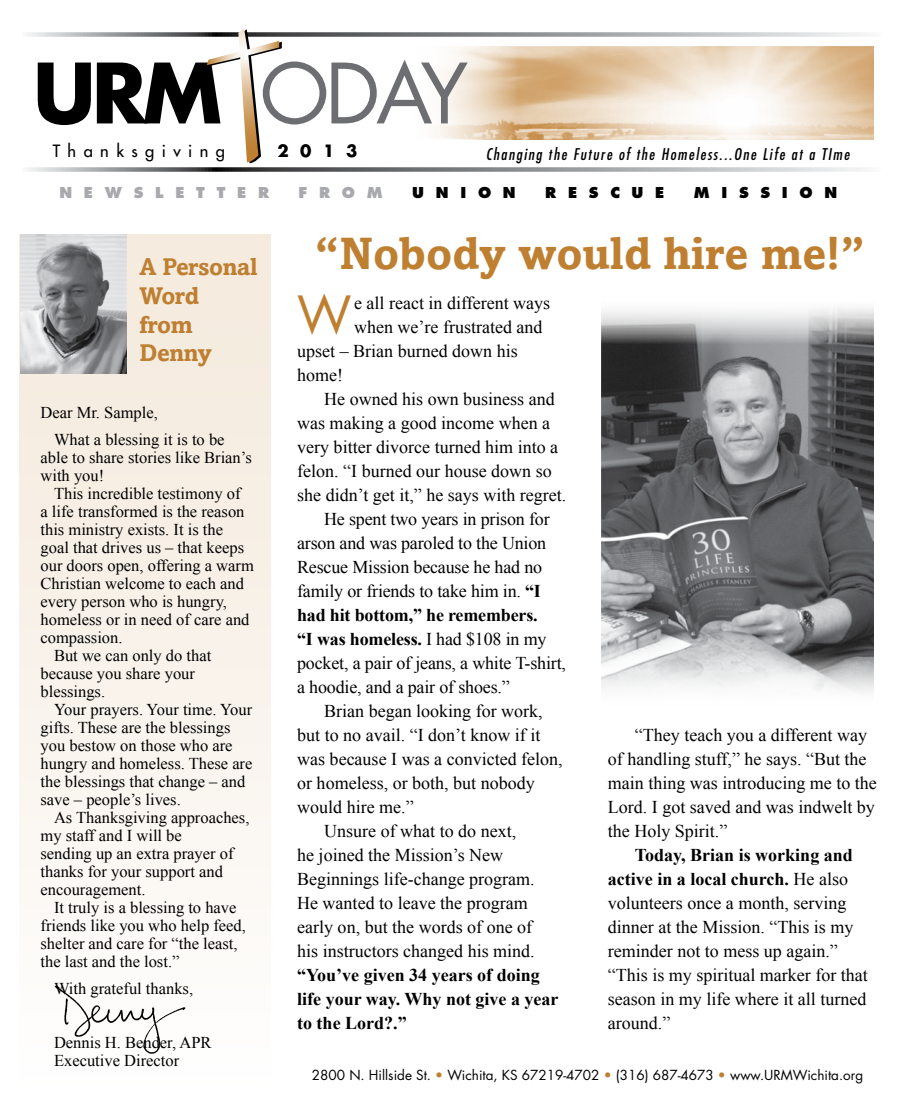
<style>
.page{position:relative;width:905px;height:1094px;background:#fff}
.page>*{position:absolute;margin:0;border:0;box-sizing:border-box;transform-origin:0 0}
.t1{font:80.7px "Futura";color:#6d6e71}
.t2{font:49.8px "Futura";color:#bf7f31}
.t3{font:700 45px "Amasis";color:#bf7f31}
.t4{font:700 24px/28.8px "Amasis";letter-spacing:-.02em;color:#bf7f31}
.t5{font:18px/24px "Times New Roman";color:#000}
.t6{font:700 18px/24px "Times New Roman";color:#000}
.t7{font:16.5px/18px "Times New Roman";color:#000}
.t8{font:16.5px "Futura";letter-spacing:.45em;color:#000}
.t9{font:700 16.5px "Futura";color:#000}
.t10{font:italic condensed 15.75px "Futura";letter-spacing:.1em;color:#000}
.t11{font:800 14.7px "Futura";letter-spacing:.8em;color:#000}
.t12{font:800 14.7px "Futura";letter-spacing:.8em;color:#a7a9ac}
.t13{font:13.5px "Futura";color:#000}
.s1{font-weight:700;color:#000}
.s2{font-weight:700}
.s3{font-weight:400}
.s4{color:#bf7f31}
</style>
<div class="page">
<div style="left:20px;top:235px;width:250px;height:859px;background:linear-gradient(to bottom,#f3e8db,#fffefd)"></div>
<hr style="left:0;top:1093px;width:904px;height:1px;background:#d2a56f">
<img style="left:20px;top:235px;width:106px;height:138px">
<img style="left:601px;top:308px;width:272px;height:385px">
<img style="left:46px;top:982px;width:149px;height:75px">
<img style="left:435px;top:47px;width:438px;height:93px">
<svg style="left:26px;top:32px;width:838px;height:5px;background:#a3a4a6"></svg>
<svg style="left:207px;top:28px;width:75px;height:135px"></svg>
<svg style="left:26px;top:167px;width:838px;height:5px;background:#999b9c"></svg>
<h1 class="t1" style="left:33px;top:38px;width:437px"><span class="s1">URM</span> ODAY</h1>
<p class="t8" style="left:53px;top:140px;width:174px">Thanksgiving</p>
<p class="t9" style="left:277px;top:139px;width:81px">2013</p>
<p class="t10" style="left:486px;top:144px;width:365px">Changing the Future of the Homeless...One Life at a TIme</p>
<p class="t12" style="left:59px;top:183px;width:211px">NEWSLETTER</p>
<p class="t12" style="left:298px;top:183px;width:86px">FROM</p>
<p class="t11" style="left:412px;top:183px;width:105px">UNION</p>
<p class="t11" style="left:545px;top:183px;width:121px">RESCUE</p>
<p class="t11" style="left:694px;top:183px;width:145px">MISSION</p>
<h3 class="t4" style="left:140px;top:252px;width:119px">A Personal</h3>
<h3 class="t4" style="left:140px;top:281px;width:74px">Word from<br>Denny</h3>
<p class="t7" style="left:54px;top:398px;width:172px;line-height:27px;text-indent:-13px">Dear Mr. Sample,<br>What a blessing it is to be</p>
<p class="t7" style="left:40px;top:448px;width:213px">able to share stories like Brian’s with you!</p>
<p class="t7" style="left:54px;top:484px;width:188px">This incredible testimony of</p>
<p class="t7" style="left:40px;top:502px;width:205px">a life transformed is the reason</p>
<p class="t7" style="left:40px;top:520px;width:184px">this ministry exists. It is the</p>
<p class="t7" style="left:40px;top:538px;width:205px">goal that drives us – that keeps</p>
<p class="t7" style="left:40px;top:556px;width:215px">our doors open, offering a warm</p>
<p class="t7" style="left:40px;top:574px;width:205px">Christian welcome to each and</p>
<p class="t7" style="left:40px;top:592px;width:188px">every person who is hungry,</p>
<p class="t7" style="left:40px;top:610px;width:210px">homeless or in need of care and</p>
<p class="t7" style="left:40px;top:628px;width:84px">compassion.</p>
<p class="t7" style="left:54px;top:646px;width:159px">But we can only do that</p>
<p class="t7" style="left:40px;top:664px;width:156px">because you share your</p>
<p class="t7" style="left:40px;top:682px;width:66px">blessings.</p>
<p class="t7" style="left:54px;top:700px;width:200px">Your prayers. Your time. Your</p>
<p class="t7" style="left:40px;top:718px;width:191px">gifts. These are the blessings</p>
<p class="t7" style="left:40px;top:736px;width:194px">you bestow on those who are</p>
<p class="t7" style="left:40px;top:754px;width:213px">hungry and homeless. These are</p>
<p class="t7" style="left:40px;top:772px;width:206px">the blessings that change – and</p>
<p class="t7" style="left:40px;top:790px;width:142px">save – people’s lives.</p>
<p class="t7" style="left:54px;top:808px;width:197px">As Thanksgiving approaches,</p>
<p class="t7" style="left:40px;top:826px;width:143px">my staff and I will be</p>
<p class="t7" style="left:40px;top:844px;width:194px">sending up an extra prayer of</p>
<p class="t7" style="left:40px;top:862px;width:184px">thanks for your support and</p>
<p class="t7" style="left:40px;top:880px;width:106px">encouragement.</p>
<p class="t7" style="left:54px;top:898px;width:184px">It truly is a blessing to have</p>
<p class="t7" style="left:40px;top:916px;width:207px">friends like you who help feed,</p>
<p class="t7" style="left:40px;top:934px;width:199px">shelter and care for “the least,</p>
<p class="t7" style="left:40px;top:952px;width:140px">the last and the lost.”</p>
<p class="t7" style="left:54px;top:979px;width:141px">With grateful thanks,</p>
<p class="t7" style="left:54px;top:1033px;width:159px">Dennis H. Bender, APR<br>Executive Director</p>
<h3 class="t3" style="left:315px;top:226px;width:551px">“Nobody would hire me!”</h3>
<h2 class="t2" style="left:297px;top:281px;width:56px">W</h2>
<p class="t5" style="left:354px;top:291px;width:198px">e all react in different ways</p>
<p class="t5" style="left:354px;top:315px;width:190px">when we’re frustrated and</p>
<p class="t5" style="left:297px;top:339px;width:222px">upset – Brian burned down his</p>
<p class="t5" style="left:297px;top:363px;width:47px">home!</p>
<p class="t5" style="left:324px;top:387px;width:232px">He owned his own business and</p>
<p class="t5" style="left:297px;top:411px;width:254px">was making a good income when a</p>
<p class="t5" style="left:297px;top:435px;width:262px">very bitter divorce turned him into a</p>
<p class="t5" style="left:297px;top:459px;width:256px">felon. “I burned our house down so</p>
<p class="t5" style="left:297px;top:483px;width:271px">she didn’t get it,” he says with regret.</p>
<p class="t5" style="left:324px;top:507px;width:227px">He spent two years in prison for</p>
<p class="t5" style="left:297px;top:531px;width:251px">arson and was paroled to the Union</p>
<p class="t5" style="left:297px;top:555px;width:246px">Rescue Mission because he had no</p>
<p class="t5" style="left:297px;top:579px;width:245px">family or friends to take him in. <span class="s2">“I</span></p>
<p class="t6" style="left:297px;top:603px;width:242px">had hit bottom,” he remembers.</p>
<p class="t6" style="left:297px;top:627px;width:251px">“I was homeless. <span class="s3">I had $108 in my</span></p>
<p class="t5" style="left:297px;top:651px;width:270px">pocket, a pair of jeans, a white T-shirt,</p>
<p class="t5" style="left:297px;top:675px;width:214px">a hoodie, and a pair of shoes.”</p>
<p class="t5" style="left:324px;top:699px;width:220px">Brian began looking for work,</p>
<p class="t5" style="left:297px;top:723px;width:245px">but to no avail. “I don’t know if it</p>
<p class="t5" style="left:297px;top:747px;width:267px">was because I was a convicted felon,</p>
<p class="t5" style="left:297px;top:771px;width:239px">or homeless, or both, but nobody</p>
<p class="t5" style="left:297px;top:795px;width:118px">would hire me.”</p>
<p class="t5" style="left:324px;top:819px;width:193px">Unsure of what to do next,</p>
<p class="t5" style="left:297px;top:843px;width:207px">he joined the Mission’s New</p>
<p class="t5" style="left:297px;top:867px;width:239px">Beginnings life-change program.</p>
<p class="t5" style="left:297px;top:891px;width:232px">He wanted to leave the program</p>
<p class="t5" style="left:297px;top:915px;width:236px">early on, but the words of one of</p>
<p class="t5" style="left:297px;top:939px;width:239px">his instructors changed his mind.</p>
<p class="t6" style="left:297px;top:962px;width:263px">“You’ve given 34 years of doing life your way. Why not give a year to the Lord?.”</p>
<p class="t5" style="left:607px;top:722px;width:270px;text-indent:27px">“They teach you a different way of handling stuff,” he says. “But the main thing was introducing me to the<br>Lord. I got saved and was indwelt by the Holy Spirit.”</p>
<p class="t5" style="left:607px;top:842px;width:261px;text-indent:27px"><span class="s2">Today, Brian is working and active in a local church.</span> He also volunteers once a month, serving dinner at the Mission. “This is my reminder not to mess up again.” “This is my spiritual marker for that season in my life where it all turned around.”</p>
<p class="t13" style="left:312px;top:1065px;width:552px">2800 N. Hillside St. <span class="s4">•</span> Wichita, KS 67219-4702 <span class="s4">•</span> (316) 687-4673 <span class="s4">•</span> www.URMWichita.org</p>
</div>
